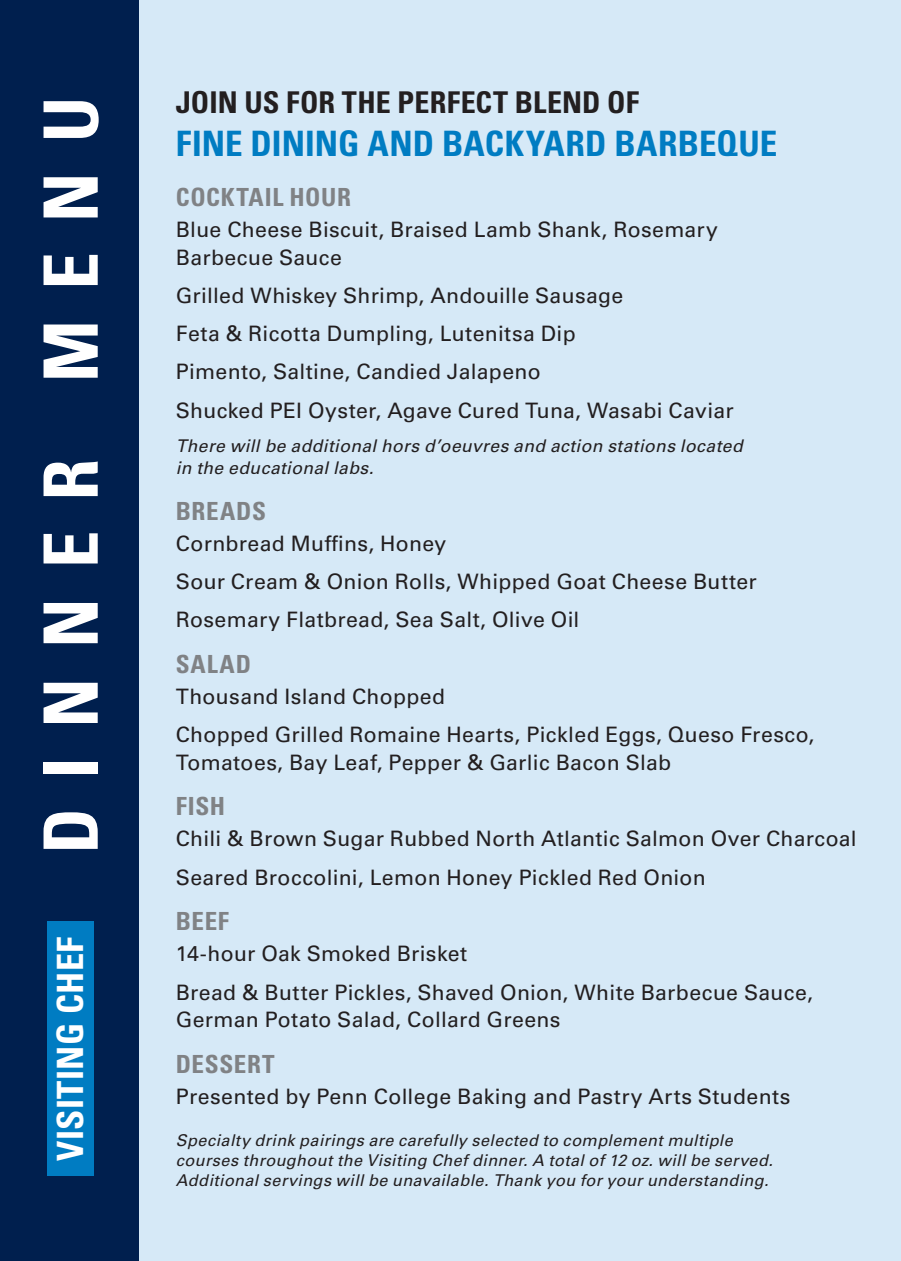
<style>
.page{position:relative;width:901px;height:1261px;background:#fff}
.page>*{position:absolute;margin:0;border:0;box-sizing:border-box;transform-origin:0 0}
.t1{font:700 condensed 75px "Univers LT Pro";letter-spacing:.4em;color:#fff}
.t2{font:700 condensed 36.25px "Univers LT Pro";letter-spacing:.01em;color:#fff}
.t3{font:700 condensed 35px "Univers LT Pro";letter-spacing:.005em;color:#007cc2}
.t4{font:700 condensed 30px "Univers LT Pro";letter-spacing:.005em;color:#231f20}
.t5{font:700 condensed 25px "Univers LT Pro";letter-spacing:.025em;color:#808285}
.t6{font:21.25px/27.5px "Univers LT Pro 55 Roman";letter-spacing:.015em;color:#231f20}
.t7{font:italic 17.5px/22.5px "Univers LT Pro 55";letter-spacing:.02em;color:#231f20}
.t8{font:italic 16.25px/20px "Univers LT Pro 55";letter-spacing:.02em;color:#231f20}
</style>
<div class="page">
<div style="left:119px;top:0;width:782px;height:1261px;background:#d6e9f7"></div>
<div style="left:0;top:0;width:138px;height:1261px;background:#001f4e"></div>
<div style="left:47px;top:921px;width:47px;height:255px;background:#007cc2"></div>
<p class="t1" style="left:25px;top:854px;width:758px;rotate:-90deg">DINNER MENU</p>
<p class="t2" style="left:48px;top:1160px;width:225px;rotate:-90deg">VISITING CHEF</p>
<p class="t4" style="left:176px;top:84px;width:465px">JOIN US FOR THE PERFECT BLEND OF</p>
<p class="t3" style="left:176px;top:122px;width:603px">FINE DINING AND BACKYARD BARBEQUE</p>
<p class="t5" style="left:176px;top:182px;width:177px">COCKTAIL HOUR</p>
<p class="t6" style="left:176px;top:215px;width:543px">Blue Cheese Biscuit, Braised Lamb Shank, Rosemary<br>Barbecue Sauce</p>
<p class="t6" style="left:176px;top:280px;width:449px">Grilled Whiskey Shrimp, Andouille Sausage</p>
<p class="t6" style="left:176px;top:319px;width:401px">Feta &amp; Ricotta Dumpling, Lutenitsa Dip</p>
<p class="t6" style="left:176px;top:357px;width:366px">Pimento, Saltine, Candied Jalapeno</p>
<p class="t6" style="left:176px;top:395px;width:559px">Shucked PEI Oyster, Agave Cured Tuna, Wasabi Caviar</p>
<p class="t7" style="left:176px;top:433px;width:568px">There will be additional hors d’oeuvres and action stations located in the educational labs.</p>
<p class="t5" style="left:176px;top:495px;width:92px">BREADS</p>
<p class="t6" style="left:176px;top:528px;width:272px">Cornbread Muffins, Honey</p>
<p class="t6" style="left:176px;top:567px;width:582px">Sour Cream &amp; Onion Rolls, Whipped Goat Cheese Butter</p>
<p class="t6" style="left:176px;top:605px;width:405px">Rosemary Flatbread, Sea Salt, Olive Oil</p>
<p class="t5" style="left:176px;top:648px;width:77px">SALAD</p>
<p class="t6" style="left:176px;top:681px;width:271px">Thousand Island Chopped</p>
<p class="t6" style="left:176px;top:720px;width:640px">Chopped Grilled Romaine Hearts, Pickled Eggs, Queso Fresco,<br>Tomatoes, Bay Leaf, Pepper &amp; Garlic Bacon Slab</p>
<p class="t5" style="left:176px;top:791px;width:51px">FISH</p>
<p class="t6" style="left:176px;top:824px;width:682px">Chili &amp; Brown Sugar Rubbed North Atlantic Salmon Over Charcoal</p>
<p class="t6" style="left:176px;top:862px;width:531px">Seared Broccolini, Lemon Honey Pickled Red Onion</p>
<p class="t5" style="left:176px;top:906px;width:55px">BEEF</p>
<p class="t6" style="left:176px;top:939px;width:293px">14-hour Oak Smoked Brisket</p>
<p class="t6" style="left:176px;top:977px;width:638px">Bread &amp; Butter Pickles, Shaved Onion, White Barbecue Sauce,<br>German Potato Salad, Collard Greens</p>
<p class="t5" style="left:176px;top:1048px;width:100px">DESSERT</p>
<p class="t6" style="left:176px;top:1081px;width:616px">Presented by Penn College Baking and Pastry Arts Students</p>
<p class="t8" style="left:176px;top:1130px;width:598px">Specialty drink pairings are carefully selected to complement multiple courses throughout the Visiting Chef dinner. A total of 12 oz. will be served.<br>Additional servings will be unavailable. Thank you for your understanding.</p>
</div>
